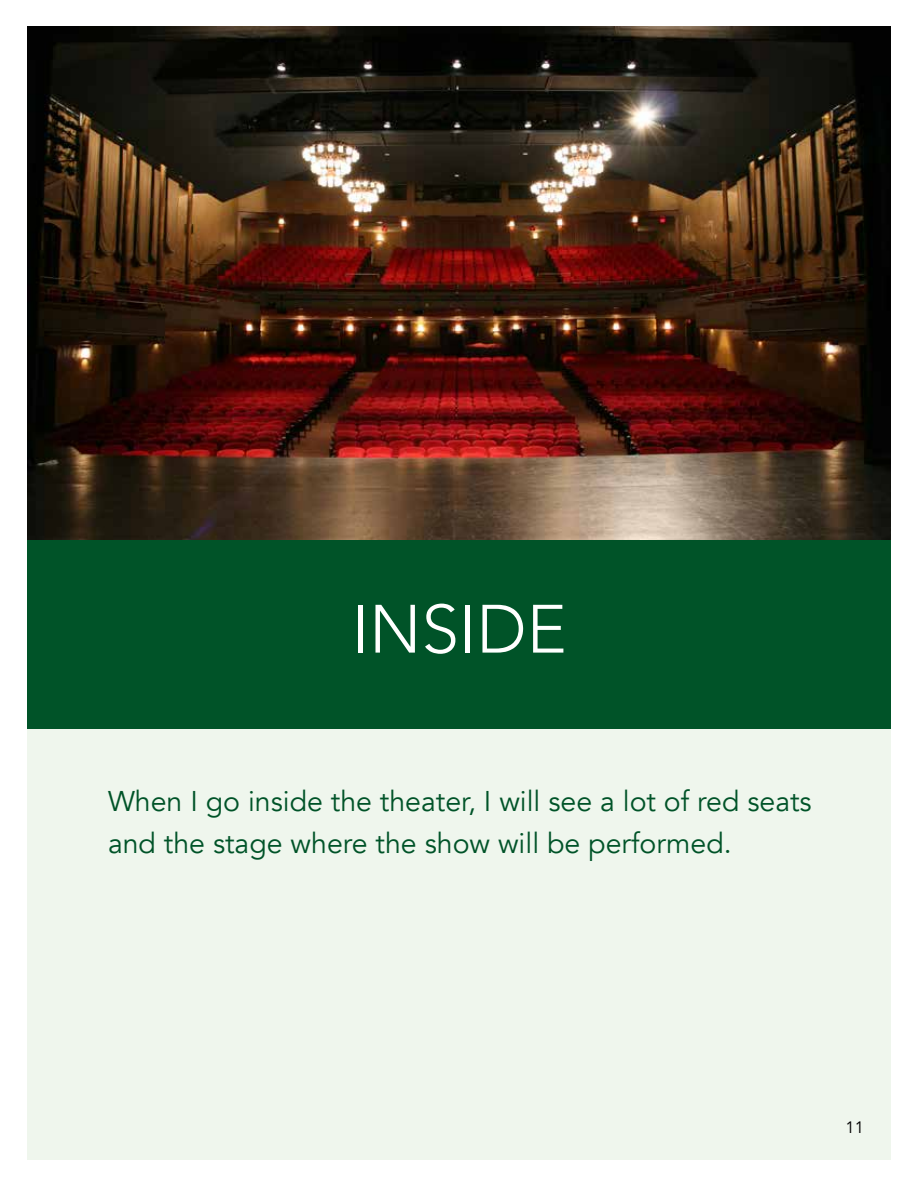
<style>
.page{position:relative;width:918px;height:1188px;background:#fff}
.page>*{position:absolute;margin:0;border:0;box-sizing:border-box;transform-origin:0 0}
.t1{font:300 67.5px "Avenir";color:#fff}
.t2{font:28.5px/42px "Avenir";color:#005328}
.t3{font:16.5px "Avenir";color:#000}
</style>
<div class="page">
<img style="left:27px;top:27px;width:864px;height:513px">
<div style="left:27px;top:723px;width:864px;height:437px;background:#eff6ed"></div>
<div style="left:27px;top:540px;width:864px;height:189px;background:#005328"></div>
<h1 class="t1" style="left:351px;top:589px;width:217px">INSIDE</h1>
<p class="t2" style="left:108px;top:781px;width:705px">When I go inside the theater, I will see a lot of red seats and the stage where the show will be performed.</p>
<p class="t3" style="left:846px;top:1117px;width:20px">11</p>
</div>
